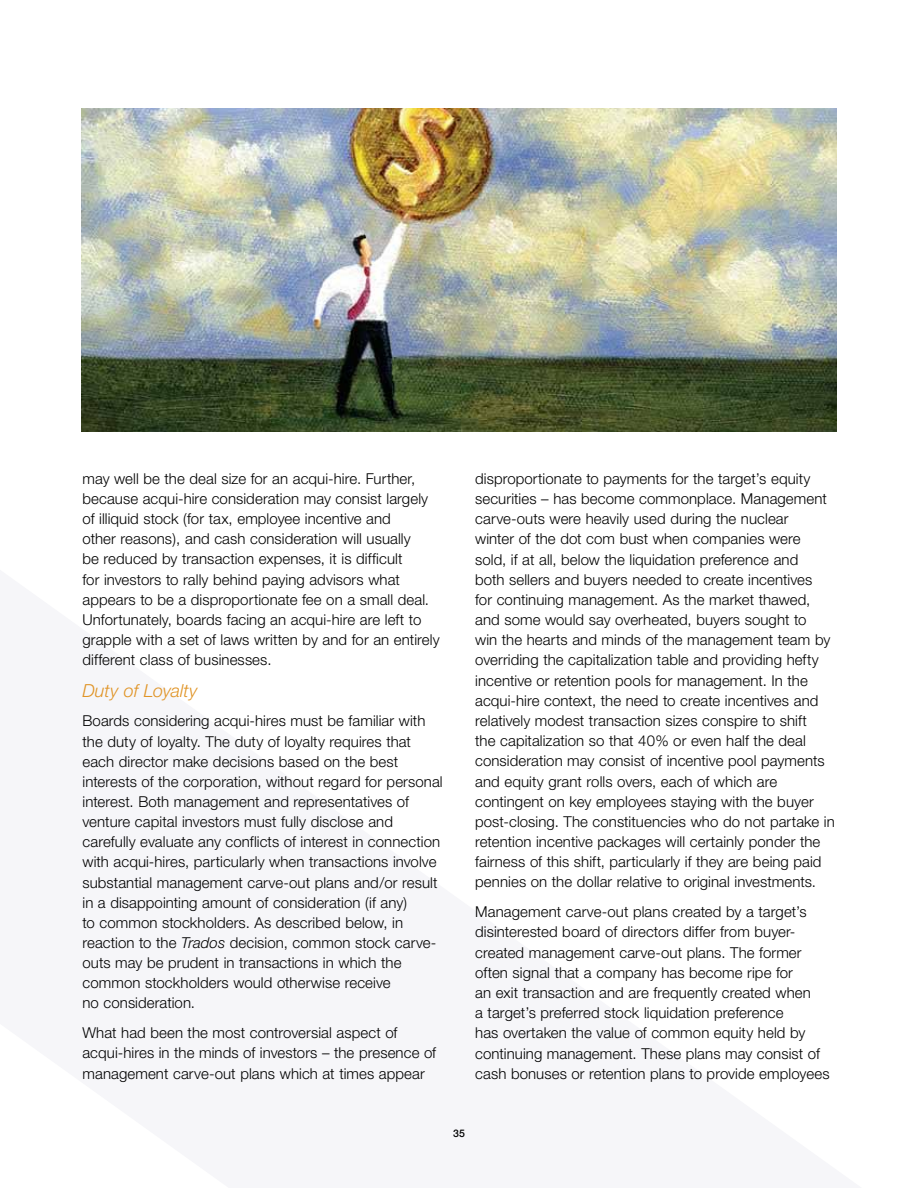
<style>
.page{position:relative;width:918px;height:1188px;background:#fff}
.page>*{position:absolute;margin:0;border:0;box-sizing:border-box;transform-origin:0 0}
.t1{font:italic 300 18px "Helvetica Neue";color:#e09426}
.t2{font:300 15px/20.1px "Helvetica Neue";letter-spacing:.005em;color:#000}
.t3{font:500 10.5px "Helvetica Neue";color:#000}
.s1{font-style:italic}
</style>
<div class="page">
<img style="left:81px;top:108px;width:756px;height:324px">
<p class="t2" style="left:82px;top:468px;width:359px">may well be the deal size for an acqui-hire. Further, because acqui-hire consideration may consist largely of illiquid stock (for tax, employee incentive and<br>other reasons), and cash consideration will usually<br>be reduced by transaction expenses, it is difficult<br>for investors to rally behind paying advisors what appears to be a disproportionate fee on a small deal.<br>Unfortunately, boards facing an acqui-hire are left to grapple with a set of laws written by and for an entirely different class of businesses.</p>
<p class="t1" style="left:82px;top:679px;width:116px">Duty of Loyalty</p>
<p class="t2" style="left:82px;top:711px;width:362px">Boards considering acqui-hires must be familiar with the duty of loyalty. The duty of loyalty requires that each director make decisions based on the best interests of the corporation, without regard for personal interest. Both management and representatives of venture capital investors must fully disclose and carefully evaluate any conflicts of interest in connection with acqui-hires, particularly when transactions involve substantial management carve-out plans and/or result in a disappointing amount of consideration (if any)<br>to common stockholders. As described below, in reaction to the <span class="s1">Trados</span> decision, common stock carve&shy;outs may be prudent in transactions in which the common stockholders would otherwise receive<br>no consideration.</p>
<p class="t2" style="left:82px;top:1023px;width:355px">What had been the most controversial aspect of acqui-hires in the minds of investors – the presence of management carve-out plans which at times appear</p>
<p class="t2" style="left:475px;top:468px;width:361px">disproportionate to payments for the target’s equity securities – has become commonplace. Management carve-outs were heavily used during the nuclear<br>winter of the dot com bust when companies were sold, if at all, below the liquidation preference and<br>both sellers and buyers needed to create incentives<br>for continuing management. As the market thawed, and some would say overheated, buyers sought to<br>win the hearts and minds of the management team by overriding the capitalization table and providing hefty incentive or retention pools for management. In the acqui-hire context, the need to create incentives and relatively modest transaction sizes conspire to shift<br>the capitalization so that 40% or even half the deal consideration may consist of incentive pool payments and equity grant rolls overs, each of which are contingent on key employees staying with the buyer post-closing. The constituencies who do not partake in retention incentive packages will certainly ponder the fairness of this shift, particularly if they are being paid pennies on the dollar relative to original investments.</p>
<p class="t2" style="left:475px;top:902px;width:356px">Management carve-out plans created by a target’s disinterested board of directors differ from buyer&shy;created management carve-out plans. The former often signal that a company has become ripe for<br>an exit transaction and are frequently created when<br>a target’s preferred stock liquidation preference<br>has overtaken the value of common equity held by continuing management. These plans may consist of cash bonuses or retention plans to provide employees</p>
<p class="t3" style="left:453px;top:1127px;width:13px">35</p>
</div>
